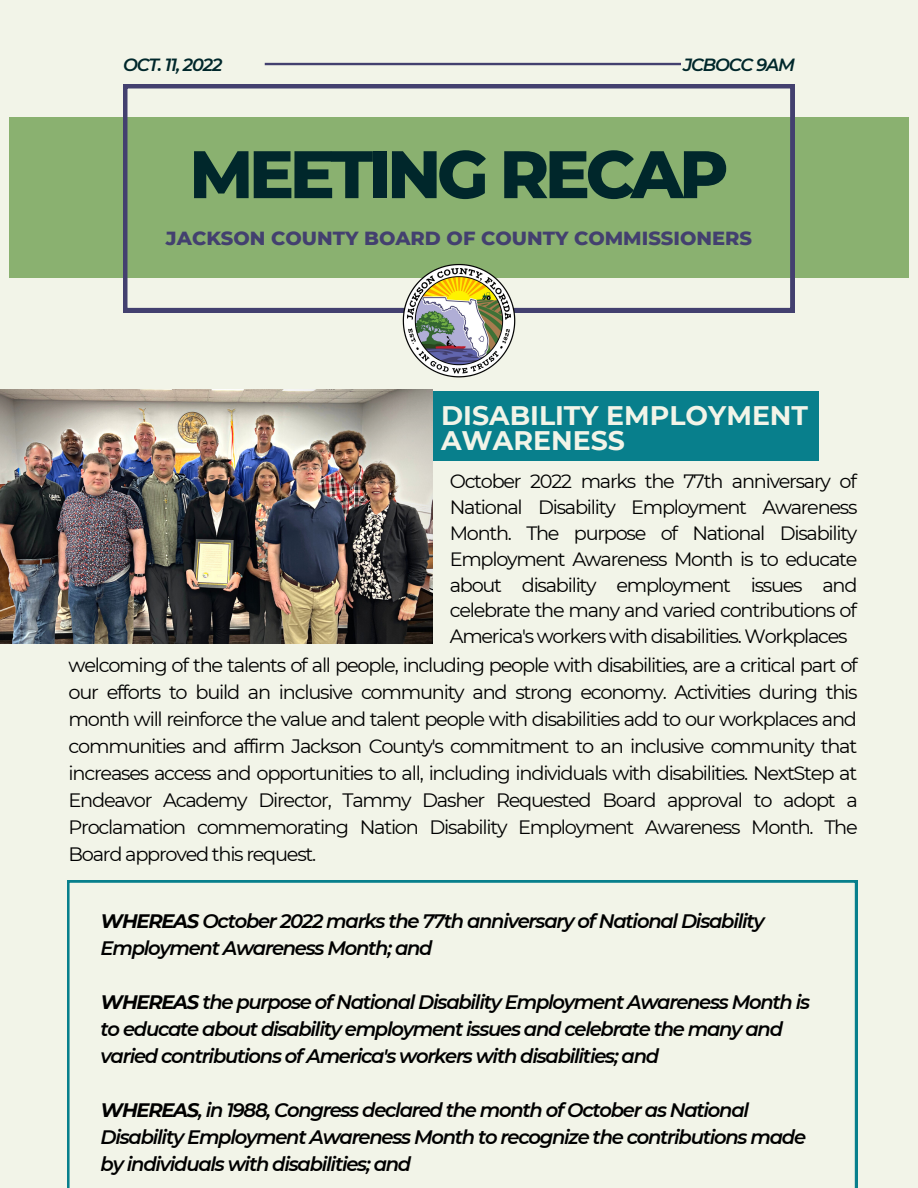
<style>
.page{position:relative;width:918px;height:1188px;background:#f2f4e8}
.page>*{position:absolute;margin:0;border:0;box-sizing:border-box;transform-origin:0 0}
.t1{font:800 67.05px "Montserrat";letter-spacing:-.065em;color:#00272b}
.t2{font:700 26.85px/24.8px "Montserrat";color:#f2f4e8}
.t3{font:italic 600 19.5px/27px "Montserrat";letter-spacing:-.065em;color:#000}
.t4{font:19.35px/27px "Montserrat";letter-spacing:-.065em;color:#000;text-align:justify}
.t5{font:800 19.35px "Montserrat";color:#43406f}
.t6{font:19.2px/25.8px "Montserrat";letter-spacing:-.065em;color:#000;text-align:justify}
.t7{font:italic 600 17.7px "Montserrat";letter-spacing:-.065em;color:#00272b}
.s1{font-weight:700}
</style>
<div class="page">
<div style="left:9px;top:117px;width:900px;height:161px;background:#8ab170"></div>
<svg style="left:123px;top:84px;width:672px;height:228px"></svg>
<hr style="left:265px;top:63px;width:416px;height:2px;background:#43406f">
<div style="left:411px;top:391px;width:407px;height:70px;background:#087f8c"></div>
<img style="left:0;top:389px;width:433px;height:254px">
<img style="left:402px;top:264px;width:114px;height:113px">
<svg style="left:67px;top:881px;width:790px;height:307px"></svg>
<p class="t7" style="left:123px;top:54px;width:101px">OCT. 11, 2022</p>
<p class="t7" style="left:683px;top:54px;width:113px">JCBOCC 9AM</p>
<h1 class="t1" style="left:189px;top:133px;width:541px">MEETING RECAP</h1>
<p class="t5" style="left:166px;top:227px;width:588px">JACKSON COUNTY BOARD OF COUNTY COMMISSIONERS</p>
<h2 class="t2" style="left:441px;top:403px;width:369px">DISABILITY EMPLOYMENT<br>AWARENESS</h2>
<p class="t6" style="left:450px;top:468px;width:409px">October 2022 marks the 77th anniversary of National Disability Employment Awareness Month. The purpose of National Disability Employment Awareness Month is to educate about disability employment issues and celebrate the many and varied contributions of America's workers with disabilities. Workplaces</p>
<p class="t4" style="left:69px;top:652px;width:791px">welcoming of the talents of all people, including people with disabilities, are a critical part of our efforts to build an inclusive community and strong economy. Activities during this month will reinforce the value and talent people with disabilities add to our workplaces and communities and affirm Jackson County's commitment to an inclusive community that increases access and opportunities to all, including individuals with disabilities. NextStep at Endeavor Academy Director, Tammy Dasher Requested Board approval to adopt a Proclamation commemorating Nation Disability Employment Awareness Month. The Board approved this request.</p>
<p class="t3" style="left:101px;top:908px;width:666px"><span class="s1">WHEREAS</span> October 2022 marks the 77th anniversary of National Disability<br>Employment Awareness Month; and</p>
<p class="t3" style="left:101px;top:989px;width:711px"><span class="s1">WHEREAS</span> the purpose of National Disability Employment Awareness Month is to educate about disability employment issues and celebrate the many and varied contributions ofAmerica's workers with disabilities; and</p>
<p class="t3" style="left:101px;top:1097px;width:707px"><span class="s1">WHEREAS</span>, in 1988, Congress declared the month of October as National<br>Disability Employment Awareness Month to recognize the contributions made by individuals with disabilities; and</p>
</div>
